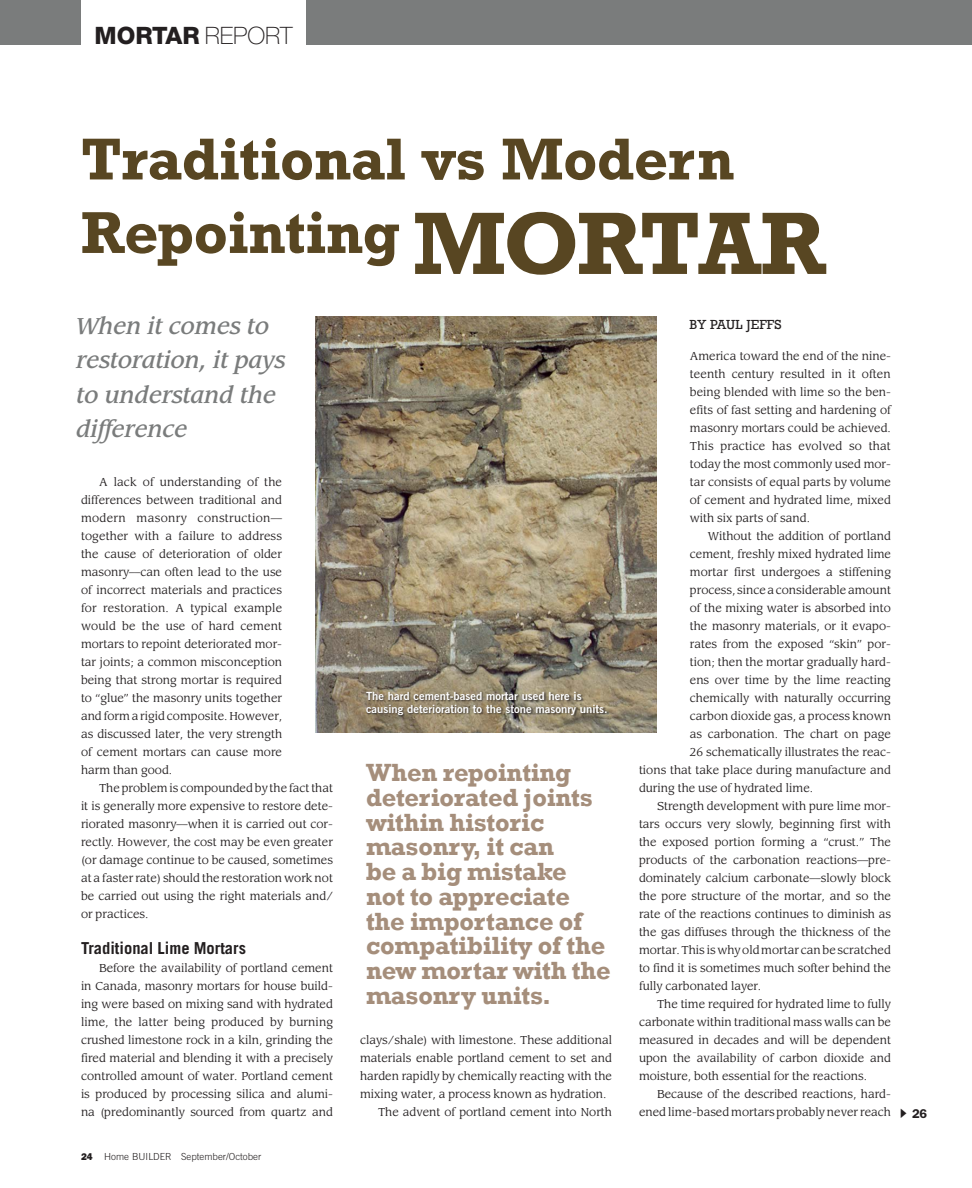
<style>
.page{position:relative;width:972px;height:1188px;background:#fff}
.page>*{position:absolute;margin:0;border:0;box-sizing:border-box;transform-origin:0 0}
.t1{font:700 60px/73.5px "Rockwell";letter-spacing:-.01em;color:#584622}
.Body_copy{font:700 25.5px/24.8px "Rockwell";letter-spacing:-.01em;color:#a58e7b}
.t2{font:800 24px "Helvetica Neue";color:#231f20}
.Body_copy-2{font:italic 500 22.5px/34.5px "Leawood";color:#7a7c7c}
.Sub_Head{font:700 16.5px "Trade Gothic";color:#231f20}
.t3{font:13.5px "Rockwell";letter-spacing:.01em;color:#231f20}
.t4{font:600 12.75px "Franklin Gothic";color:#231f20}
.Body_copy-3{font:11.25px/18px "Leawood";color:#231f20;text-align:justify}
.t5{font:11.25px/12.8px "Trade Gothic Bold Two";color:#fff}
.t6{font:300 9.75px "Trade Gothic";color:#231f20}
.s1{font-weight:100}
.s2{font-size:90px}
.s3{font-family:"Franklin Gothic";font-weight:800}
</style>
<div class="page">
<div style="left:306px;top:0;width:666px;height:45px;background:#7a7c7c"></div>
<div style="left:0;top:0;width:81px;height:45px;background:#7a7c7c"></div>
<img style="left:315px;top:316px;width:342px;height:416px">
<div style="left:366px;top:692px;width:243px;height:25px;background:#231f20;opacity:.75"></div>
<p class="t2" style="left:94px;top:22px;width:200px">MORTAR <span class="s1">REPORT</span></p>
<p class="t1" style="left:81px;top:123px;width:747px">Traditional vs Modern<br>Repointing <span class="s2">MORTAR</span></p>
<p class="Body_copy-2" style="left:76px;top:309px;width:211px">When it comes to restoration, it pays to understand the difference</p>
<p class="Body_copy-3" style="left:81px;top:473px;width:203px;text-indent:18px">A lack of understanding of the differences between traditional and modern masonry construction— together with a failure to address the cause of deterioration of older masonry—can often lead to the use of incorrect materials and practices for restoration. A typical example would be the use of hard cement mortars to repoint deteriorated mor&shy;tar joints; a common misconception being that strong mortar is required to “glue” the masonry units together and form a rigid composite. However, as discussed later, the very strength of cement mortars can cause more harm than good.</p>
<p class="Body_copy-3" style="left:81px;top:779px;width:254px;text-indent:18px">The problem is compounded by the fact that it is generally more expensive to restore dete&shy;riorated masonry—when it is carried out cor&shy;rectly. However, the cost may be even greater (or damage continue to be caused, sometimes at a faster rate) should the restoration work not be carried out using the right materials and/ or practices.</p>
<p class="Sub_Head" style="left:81px;top:938px;width:166px">Traditional Lime Mortars</p>
<p class="Body_copy-3" style="left:81px;top:959px;width:254px;text-indent:18px">Before the availability of portland cement in Canada, masonry mortars for house build&shy;ing were based on mixing sand with hydrated lime, the latter being produced by burning crushed limestone rock in a kiln, grinding the fired material and blending it with a precisely controlled amount of water. Portland cement is produced by processing silica and alumi&shy;na (predominantly sourced from quartz and</p>
<p class="t6" style="left:81px;top:1150px;width:182px"><span class="s3">24</span> Home BUILDER September/October</p>
<p class="t5" style="left:366px;top:689px;width:243px">The hard cement-based mortar used here is causing deterioration to the stone masonry units.</p>
<p class="Body_copy" style="left:366px;top:760px;width:246px">When repointing deteriorated joints within historic masonry, it can<br>be a big mistake not to appreciate the importance of compatibility of the new mortar with the masonry units.</p>
<p class="Body_copy-3" style="left:360px;top:1031px;width:254px">clays/shale) with limestone. These additional materials enable portland cement to set and harden rapidly by chemically reacting with the mixing water, a process known as hydration.</p>
<p class="Body_copy-3" style="left:378px;top:1103px;width:235px">The advent of portland cement into North</p>
<p class="t3" style="left:689px;top:316px;width:94px">BY PAUL JEFFS</p>
<p class="Body_copy-3" style="left:690px;top:347px;width:203px">America toward the end of the nine&shy;teenth century resulted in it often being blended with lime so the ben&shy;efits of fast setting and hardening of masonry mortars could be achieved.<br>This practice has evolved so that today the most commonly used mor&shy;tar consists of equal parts by volume of cement and hydrated lime, mixed with six parts of sand.</p>
<p class="Body_copy-3" style="left:708px;top:527px;width:185px">Without the addition of portland</p>
<p class="Body_copy-3" style="left:690px;top:545px;width:203px">cement, freshly mixed hydrated lime</p>
<p class="Body_copy-3" style="left:690px;top:563px;width:203px">mortar first undergoes a stiffening</p>
<p class="Body_copy-3" style="left:690px;top:581px;width:203px">process, since a considerable amount</p>
<p class="Body_copy-3" style="left:690px;top:599px;width:203px">of the mixing water is absorbed into</p>
<p class="Body_copy-3" style="left:690px;top:617px;width:203px">the masonry materials, or it evapo-</p>
<p class="Body_copy-3" style="left:690px;top:635px;width:203px">rates from the exposed “skin” por-</p>
<p class="Body_copy-3" style="left:690px;top:653px;width:203px">tion; then the mortar gradually hard-</p>
<p class="Body_copy-3" style="left:690px;top:671px;width:203px">ens over time by the lime reacting</p>
<p class="Body_copy-3" style="left:690px;top:689px;width:203px">chemically with naturally occurring</p>
<p class="Body_copy-3" style="left:690px;top:707px;width:203px">carbon dioxide gas, a process known</p>
<p class="Body_copy-3" style="left:690px;top:725px;width:203px">as carbonation. The chart on page</p>
<p class="Body_copy-3" style="left:690px;top:743px;width:203px">26 schematically illustrates the reac-</p>
<p class="Body_copy-3" style="left:639px;top:761px;width:254px">tions that take place during manufacture and</p>
<p class="Body_copy-3" style="left:639px;top:779px;width:176px">during the use of hydrated lime.</p>
<p class="Body_copy-3" style="left:639px;top:797px;width:254px;text-indent:18px">Strength development with pure lime mor&shy;tars occurs very slowly, beginning first with the exposed portion forming a “crust.” The products of the carbonation reactions—pre&shy;dominately calcium carbonate—slowly block the pore structure of the mortar, and so the rate of the reactions continues to diminish as the gas diffuses through the thickness of the mortar. This is why old mortar can be scratched to find it is sometimes much softer behind the fully carbonated layer.</p>
<p class="Body_copy-3" style="left:639px;top:995px;width:254px;text-indent:18px">The time required for hydrated lime to fully carbonate within traditional mass walls can be measured in decades and will be dependent upon the availability of carbon dioxide and moisture, both essential for the reactions.</p>
<p class="Body_copy-3" style="left:639px;top:1085px;width:254px;text-align:right">Because of the described reactions, hard&shy;ened lime-based mortars probably never reach</p>
<p class="t4" style="left:894px;top:1106px;width:35px">✔26</p>
</div>
